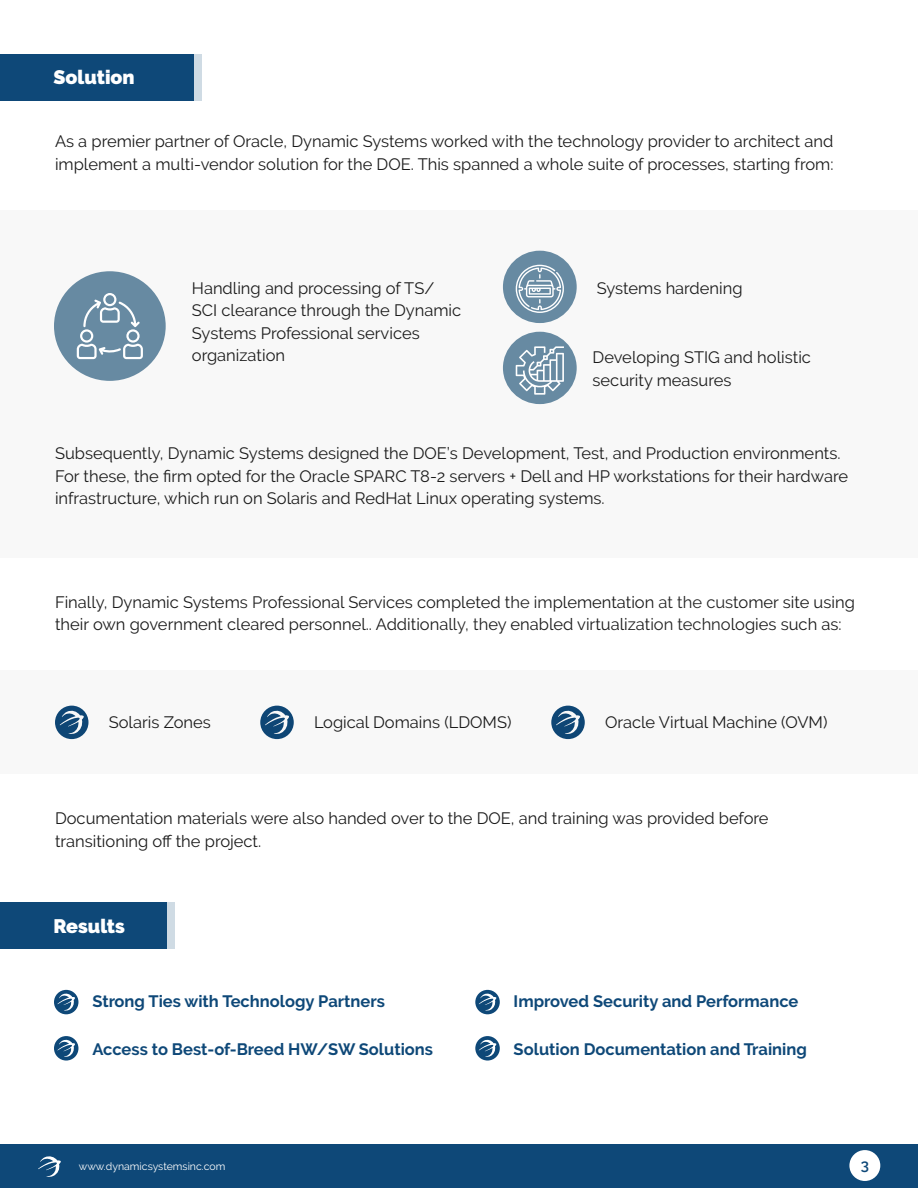
<style>
.page{position:relative;width:918px;height:1188px;background:#fff}
.page>*{position:absolute;margin:0;border:0;box-sizing:border-box;transform-origin:0 0}
.t1{font:900 19.5px "Raleway";color:#fff}
.t2{font:16.5px/22.5px "Raleway";color:#1b1b1b}
.t3{font:700 16.5px "Raleway";color:#0e4878}
.t4{font:600 15px "Raleway";color:#0e4878}
.t5{font:10.5px "Raleway";color:#fff}
</style>
<div class="page">
<div style="left:0;top:1144px;width:918px;height:44px;background:#0e4878"></div>
<svg style="left:38px;top:1156px;width:23px;height:21px"></svg>
<div style="left:849px;top:1150px;width:31px;height:31px;background:#fff;border-radius:50%"></div>
<div style="left:145px;top:54px;width:56px;height:46px;background:#cfdbe4"></div>
<div style="left:0;top:54px;width:194px;height:46px;background:#0e4878"></div>
<div style="left:0;top:670px;width:918px;height:104px;background:#f8f8f8"></div>
<div style="left:0;top:210px;width:918px;height:347px;background:#f8f8f8"></div>
<div style="left:54px;top:271px;width:112px;height:110px;background:#678aa2;border-radius:50%"></div>
<svg style="left:77px;top:293px;width:66px;height:66px"></svg>
<div style="left:503px;top:251px;width:74px;height:72px;background:#678aa2;border-radius:50%"></div>
<svg style="left:516px;top:265px;width:48px;height:48px"></svg>
<div style="left:503px;top:332px;width:74px;height:72px;background:#678aa2;border-radius:50%"></div>
<svg style="left:516px;top:346px;width:48px;height:49px"></svg>
<div style="left:118px;top:903px;width:56px;height:46px;background:#cfdbe4"></div>
<div style="left:0;top:903px;width:167px;height:46px;background:#0e4878"></div>
<div style="left:54px;top:990px;width:24px;height:24px;background:#0e4878;border-radius:50%"></div>
<svg style="left:57px;top:993px;width:18px;height:18px"></svg>
<svg style="left:475px;top:990px;width:25px;height:24px"></svg>
<svg style="left:479px;top:993px;width:17px;height:18px"></svg>
<svg style="left:54px;top:1036px;width:24px;height:25px"></svg>
<svg style="left:57px;top:1039px;width:18px;height:18px"></svg>
<svg style="left:475px;top:1036px;width:25px;height:25px"></svg>
<svg style="left:479px;top:1039px;width:17px;height:18px"></svg>
<p class="t1" style="left:53px;top:66px;width:83px">Solution</p>
<p class="t2" style="left:55px;top:130px;width:780px">As a premier partner of Oracle, Dynamic Systems worked with the technology provider to architect and implement a multi-vendor solution for the DOE. This spanned a whole suite of processes, starting from:</p>
<p class="t2" style="left:192px;top:277px;width:271px">Handling and processing of TS/<br>SCI clearance through the Dynamic<br>Systems Professional services organization</p>
<p class="t2" style="left:597px;top:276px;width:147px">Systems hardening</p>
<p class="t2" style="left:593px;top:346px;width:220px">Developing STIG and holistic security measures</p>
<p class="t2" style="left:55px;top:442px;width:795px">Subsequently, Dynamic Systems designed the DOE’s Development, Test, and Production environments.<br>For these, the firm opted for the Oracle SPARC T8-2 servers + Dell and HP workstations for their hardware infrastructure, which run on Solaris and RedHat Linux operating systems.</p>
<p class="t2" style="left:55px;top:591px;width:801px">Finally, Dynamic Systems Professional Services completed the implementation at the customer site using their own government cleared personnel.. Additionally, they enabled virtualization technologies such as:</p>
<p class="t2" style="left:109px;top:711px;width:104px">Solaris Zones</p>
<p class="t2" style="left:314px;top:711px;width:199px">Logical Domains (LDOMS)</p>
<p class="t2" style="left:605px;top:711px;width:224px">Oracle Virtual Machine (OVM)</p>
<p class="t2" style="left:55px;top:807px;width:715px">Documentation materials were also handed over to the DOE, and training was provided before transitioning off the project.</p>
<p class="t1" style="left:53px;top:915px;width:73px">Results</p>
<p class="t3" style="left:92px;top:992px;width:294px">Strong Ties with Technology Partners</p>
<p class="t3" style="left:514px;top:992px;width:286px">Improved Security and Performance</p>
<p class="t3" style="left:92px;top:1039px;width:342px">Access to Best-of-Breed HW/SW Solutions</p>
<p class="t3" style="left:514px;top:1039px;width:295px">Solution Documentation and Training</p>
<p class="t5" style="left:79px;top:1161px;width:148px">www.dynamicsystemsinc.com</p>
<p class="t4" style="left:861px;top:1156px;width:10px">3</p>
</div>
